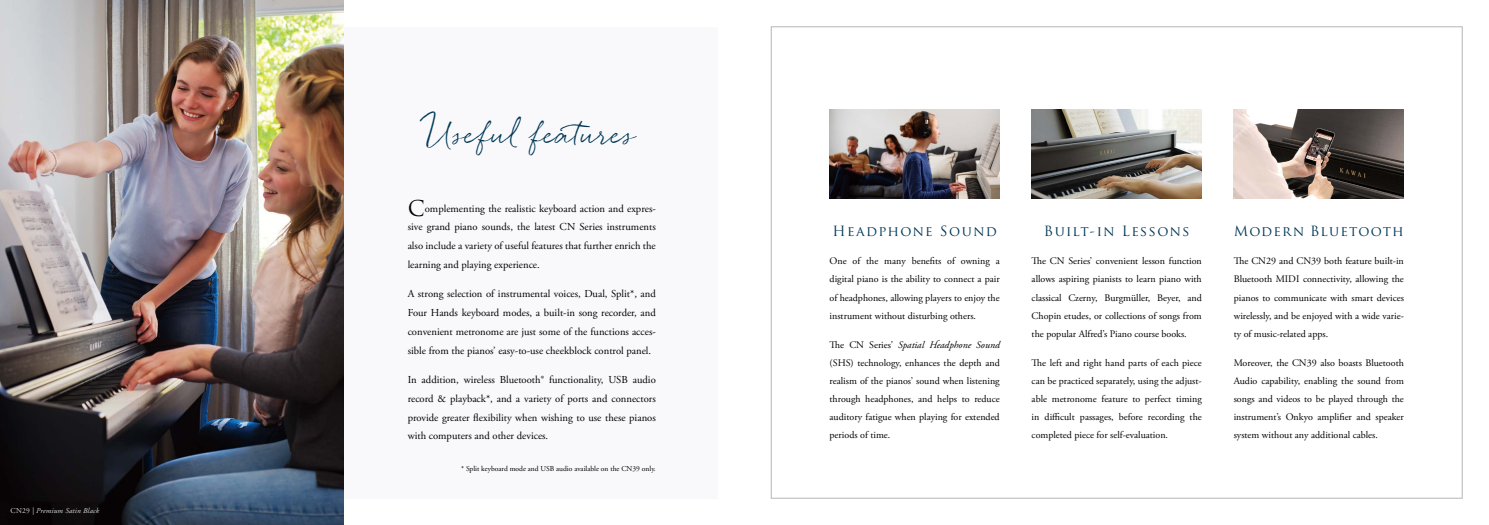
<style>
.page{position:relative;width:1489px;height:525px;background:#fff}
.page>*{position:absolute;margin:0;border:0;box-sizing:border-box;transform-origin:0 0}
.t1{font:30px "Quickpen";letter-spacing:-.01em;color:#003856;scale:.9 1}
.t2{font:13.75px "Trajan Pro";letter-spacing:.085em;color:#003856}
.t3{font:10.62px/18.8px "Adobe Garamond Pro";color:#000;text-align:justify}
.t4{font:10px/18.1px "Adobe Garamond Pro";color:#000;text-align:justify}
.t5{font:7.5px "Adobe Garamond Pro";color:#000}
.t6{font:italic 7.5px "Adobe Garamond Pro";letter-spacing:.025em;color:#dcdddd}
.s1{font-style:normal}
.s2{font-family:"Trajan Pro";font-size:21.25px}
.s3{font-style:italic}
</style>
<div class="page">
<div style="left:27px;top:27px;width:691px;height:471px;background:#f9f9fb"></div>
<img style="left:1233px;top:110px;width:170px;height:88px">
<img style="left:1031px;top:110px;width:170px;height:88px">
<img style="left:829px;top:110px;width:170px;height:88px">
<img style="left:0;top:0;width:344px;height:524px">
<p class="t6" style="left:11px;top:506px;width:90px"><span class="s1">CN29</span> | Premium Satin Black</p>
<h1 class="t1" style="left:427px;top:116px;width:234px">Useful features</h1>
<p class="t3" style="left:407px;top:199px;width:250px"><span class="s2">C</span>omplementing the realistic keyboard action and expres&shy;sive grand piano sounds, the latest CN Series instruments also include a variety of useful features that further enrich the learning and playing experience.</p>
<p class="t3" style="left:407px;top:285px;width:250px">A strong selection of instrumental voices, Dual, Split*, and Four Hands keyboard modes, a built-in song recorder, and convenient metronome are just some of the functions acces&shy;sible from the pianos’ easy-to-use cheekblock control panel.</p>
<p class="t3" style="left:407px;top:370px;width:250px">In addition, wireless Bluetooth® functionality, USB audio record &amp; playback*, and a variety of ports and connectors provide greater flexibility when wishing to use these pianos with computers and other devices.</p>
<p class="t5" style="left:461px;top:464px;width:196px">* Split keyboard mode and USB audio available on the CN39 only.</p>
<h2 class="t2" style="left:832px;top:222px;width:166px">Headphone Sound</h2>
<p class="t4" style="left:829px;top:252px;width:172px">One of the many benefits of owning a digital piano is the ability to connect a pair of headphones, allowing players to enjoy the instrument without disturbing others.</p>
<p class="t4" style="left:829px;top:335px;width:172px">The CN Series’ <span class="s3">Spatial Headphone Sound </span>(SHS) technology, enhances the depth and realism of the pianos’ sound when listening through headphones, and helps to reduce auditory fatigue when playing for extended periods of time.</p>
<h2 class="t2" style="left:1043px;top:222px;width:147px">Built-in Lessons</h2>
<p class="t4" style="left:1031px;top:252px;width:172px">The CN Series’ convenient lesson function allows aspiring pianists to learn piano with classical Czerny, Burgmüller, Beyer, and Chopin etudes, or collections of songs from the popular Alfred’s Piano course books.</p>
<p class="t4" style="left:1031px;top:353px;width:172px">The left and right hand parts of each piece can be practiced separately, using the adjust&shy;able metronome feature to perfect timing in difficult passages, before recording the completed piece for self-evaluation.</p>
<h2 class="t2" style="left:1233px;top:222px;width:172px">Modern Bluetooth</h2>
<p class="t4" style="left:1233px;top:252px;width:172px">The CN29 and CN39 both feature built-in Bluetooth MIDI connectivity, allowing the pianos to communicate with smart devices wirelessly, and be enjoyed with a wide varie&shy;ty of music-related apps.</p>
<p class="t4" style="left:1233px;top:353px;width:172px">Moreover, the CN39 also boasts Bluetooth Audio capability, enabling the sound from songs and videos to be played through the instrument’s Onkyo amplifier and speaker system without any additional cables.</p>
</div>
